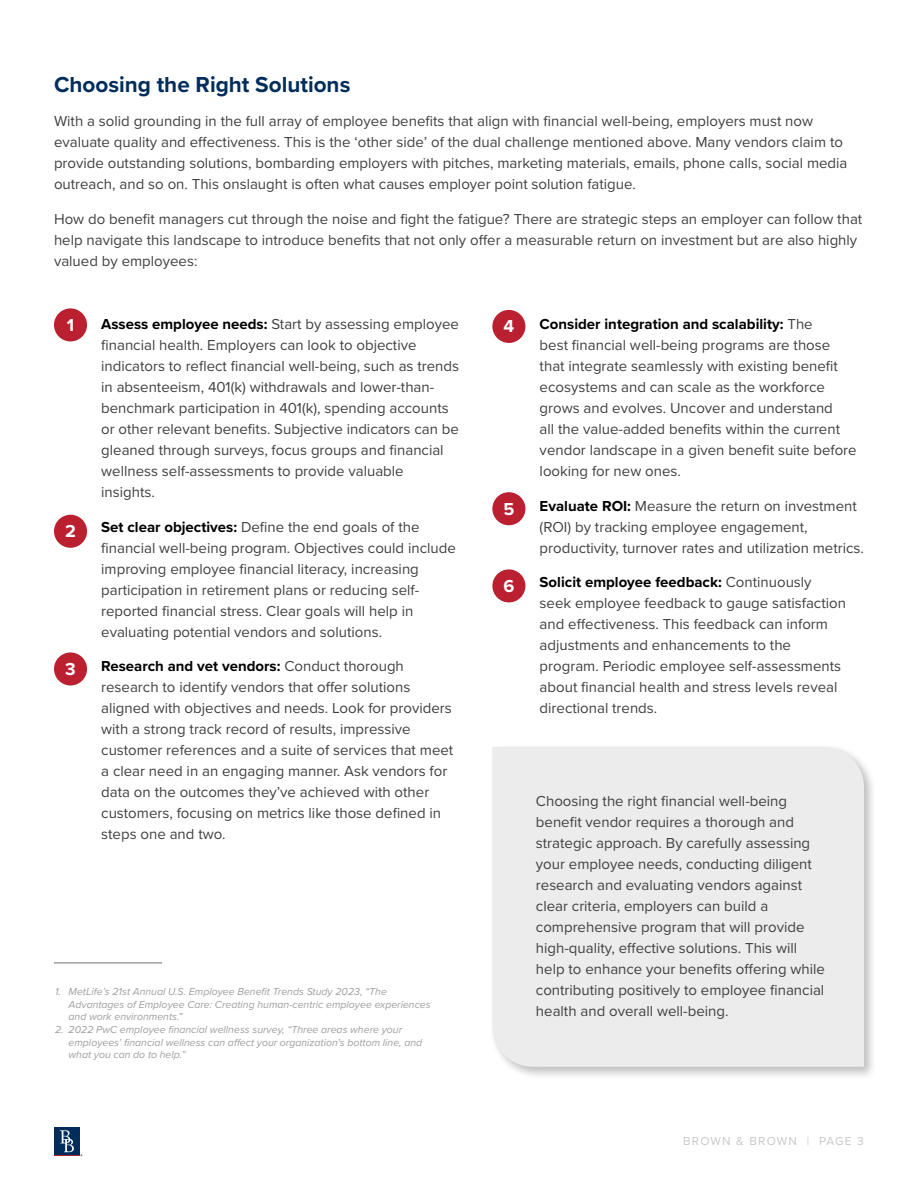
<style>
.page{position:relative;width:918px;height:1188px;background:#fff}
.page>*{position:absolute;margin:0;border:0;box-sizing:border-box;transform-origin:0 0}
.t1{font:700 22.5px "Proxima Nova";color:#002d5b}
.t2{font:700 18px "Proxima Nova";color:#fff}
.t3{font:15px/21px "Proxima Nova";color:#414042}
.t4{font:12px "Proxima Nova";letter-spacing:.1em;color:#c7c8ca}
.t5{font:italic 10.5px/12.6px "Proxima Nova";color:#9d9fa2}
.s1{font-weight:700;color:#000}
</style>
<div class="page">
<div style="left:54px;top:1127px;width:26px;height:28px;background:#002d5b"></div>
<svg style="left:54px;top:1130px;width:28px;height:26px"></svg>
<hr style="left:54px;top:962px;width:108px;height:2px;background:#9d9fa2">
<div style="left:54px;top:308px;width:33px;height:33px;background:#bb2031;border-radius:50%"></div>
<div style="left:54px;top:515px;width:33px;height:33px;background:#bb2031;border-radius:50%"></div>
<div style="left:54px;top:652px;width:33px;height:34px;background:#bb2031;border-radius:50%"></div>
<div style="left:492px;top:310px;width:33px;height:33px;background:#bb2031;border-radius:50%"></div>
<div style="left:492px;top:492px;width:33px;height:33px;background:#bb2031;border-radius:50%"></div>
<div style="left:492px;top:569px;width:33px;height:33px;background:#bb2031;border-radius:50%"></div>
<div style="left:489px;top:743px;width:388px;height:337px;background:#000;opacity:.25"></div>
<div style="left:492px;top:747px;width:372px;height:320px;background:#ececed"></div>
<h1 class="t1" style="left:54px;top:68px;width:298px">Choosing the Right Solutions</h1>
<p class="t3" style="left:54px;top:110px;width:795px">With a solid grounding in the full array of employee benefits that align with financial well-being, employers must now evaluate quality and effectiveness. This is the ‘other side’ of the dual challenge mentioned above. Many vendors claim to provide outstanding solutions, bombarding employers with pitches, marketing materials, emails, phone calls, social media outreach, and so on. This onslaught is often what causes employer point solution fatigue.</p>
<p class="t3" style="left:54px;top:208px;width:810px">How do benefit managers cut through the noise and fight the fatigue? There are strategic steps an employer can follow that help navigate this landscape to introduce benefits that not only offer a measurable return on investment but are also highly valued by employees:</p>
<p class="t2" style="left:67px;top:311px;width:9px">1</p>
<p class="t2" style="left:65px;top:518px;width:12px">2</p>
<p class="t2" style="left:65px;top:655px;width:12px">3</p>
<p class="t3" style="left:101px;top:313px;width:359px"><span class="s1">Assess employee needs:</span> Start by assessing employee financial health. Employers can look to objective indicators to reflect financial well-being, such as trends in absenteeism, 401(k) withdrawals and lower-than&shy;benchmark participation in 401(k), spending accounts or other relevant benefits. Subjective indicators can be gleaned through surveys, focus groups and financial wellness self-assessments to provide valuable insights.</p>
<p class="t3" style="left:101px;top:516px;width:356px"><span class="s1">Set clear objectives:</span> Define the end goals of the financial well-being program. Objectives could include improving employee financial literacy, increasing participation in retirement plans or reducing self&shy;reported financial stress. Clear goals will help in evaluating potential vendors and solutions.</p>
<p class="t3" style="left:101px;top:655px;width:354px"><span class="s1">Research and vet vendors:</span> Conduct thorough research to identify vendors that offer solutions aligned with objectives and needs. Look for providers with a strong track record of results, impressive customer references and a suite of services that meet a clear need in an engaging manner. Ask vendors for data on the outcomes they’ve achieved with other customers, focusing on metrics like those defined in steps one and two.</p>
<p class="t5" style="left:69px;top:985px;width:364px;text-indent:-14px">1. MetLife’s 21st Annual U.S. Employee Benefit Trends Study 2023, “The<br>Advantages of Employee Care: Creating human-centric employee experiences and work environments.”</p>
<p class="t5" style="left:69px;top:1023px;width:355px;text-indent:-14px">2. 2022 PwC employee financial wellness survey, “Three areas where your employees’ financial wellness can affect your organization’s bottom line, and what you can do to help.”</p>
<p class="t2" style="left:504px;top:313px;width:12px">4</p>
<p class="t2" style="left:503px;top:495px;width:12px">5</p>
<p class="t2" style="left:503px;top:572px;width:12px">6</p>
<p class="t3" style="left:540px;top:313px;width:319px"><span class="s1">Consider integration and scalability:</span> The<br>best financial well-being programs are those that integrate seamlessly with existing benefit ecosystems and can scale as the workforce grows and evolves. Uncover and understand<br>all the value-added benefits within the current vendor landscape in a given benefit suite before looking for new ones.</p>
<p class="t3" style="left:540px;top:495px;width:326px"><span class="s1">Evaluate ROI:</span> Measure the return on investment (ROI) by tracking employee engagement, productivity, turnover rates and utilization metrics.</p>
<p class="t3" style="left:540px;top:571px;width:308px"><span class="s1">Solicit employee feedback:</span> Continuously seek employee feedback to gauge satisfaction and effectiveness. This feedback can inform adjustments and enhancements to the program. Periodic employee self-assessments about financial health and stress levels reveal directional trends.</p>
<p class="t3" style="left:536px;top:790px;width:291px">Choosing the right financial well-being benefit vendor requires a thorough and strategic approach. By carefully assessing your employee needs, conducting diligent research and evaluating vendors against clear criteria, employers can build a comprehensive program that will provide high-quality, effective solutions. This will help to enhance your benefits offering while contributing positively to employee financial health and overall well-being.</p>
<p class="t4" style="left:683px;top:1132px;width:182px">BROWN &amp; BROWN | PAGE 3</p>
</div>
